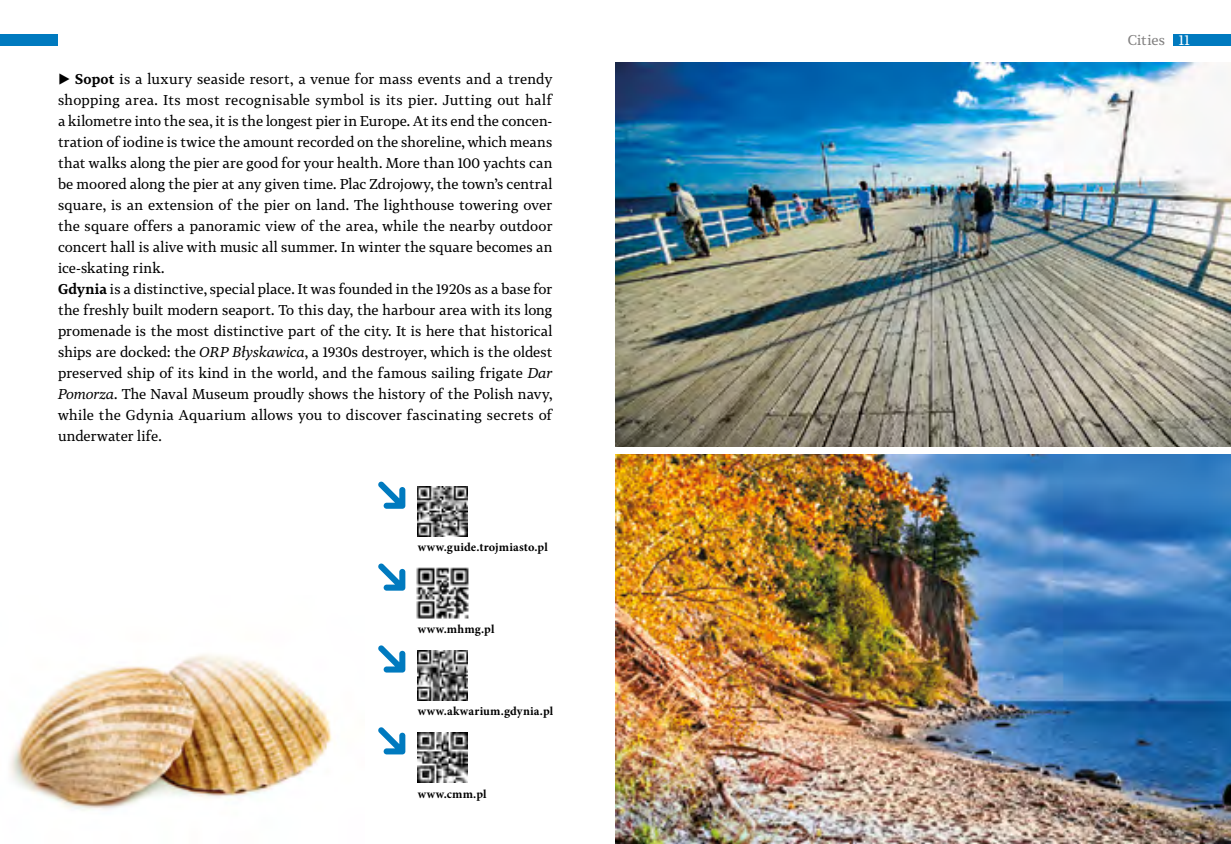
<style>
.page{position:relative;width:1231px;height:844px;background:#fff}
.page>*{position:absolute;margin:0;border:0;box-sizing:border-box;transform-origin:0 0}
.t1{font:14px/21px "Tabac G3";letter-spacing:.005em;color:#000}
.t2{font:14px "Tabac G3";letter-spacing:.02em;color:#818080}
.t3{font:700 12.25px "Minion Pro";letter-spacing:.02em;color:#000}
.s1{font-weight:700}
.s2{font-style:italic}
.s3{color:#fff}
</style>
<div class="page">
<img style="left:10px;top:654px;width:322px;height:157px">
<svg style="left:378px;top:481px;width:27px;height:27px"></svg>
<img style="left:418px;top:486px;width:49px;height:50px">
<svg style="left:378px;top:645px;width:27px;height:27px"></svg>
<img style="left:418px;top:650px;width:49px;height:50px">
<svg style="left:378px;top:727px;width:27px;height:27px"></svg>
<img style="left:418px;top:732px;width:49px;height:50px">
<img style="left:615px;top:63px;width:615px;height:384px">
<svg style="left:378px;top:563px;width:27px;height:27px"></svg>
<img style="left:416px;top:567px;width:53px;height:52px">
<img style="left:616px;top:455px;width:614px;height:388px">
<div style="left:1172px;top:33px;width:58px;height:12px;background:#007abf"></div>
<div style="left:0;top:33px;width:58px;height:12px;background:#007abf"></div>
<p class="t1" style="left:58px;top:68px;width:496px">▶ <span class="s1">Sopot</span> is a luxury seaside resort, a venue for mass events and a trendy shopping area. Its most recognisable symbol is its pier. Jutting out half a kilometre into the sea, it is the longest pier in Europe. At its end the concen&shy;tration of iodine is twice the amount recorded on the shoreline, which means that walks along the pier are good for your health. More than 100 yachts can be moored along the pier at any given time. Plac Zdrojowy, the town’s central square, is an extension of the pier on land. The lighthouse towering over the square offers a panoramic view of the area, while the nearby outdoor concert hall is alive with music all summer. In winter the square becomes an ice-skating rink.<br><span class="s1">Gdynia</span> is a distinctive, special place. It was founded in the 1920s as a base for the freshly built modern seaport. To this day, the harbour area with its long promenade is the most distinctive part of the city. It is here that historical ships are docked: the <span class="s2">ORP Błyskawica</span>, a 1930s destroyer, which is the oldest preserved ship of its kind in the world, and the famous sailing frigate <span class="s2">Dar Pomorza</span>. The Naval Museum proudly shows the history of the Polish navy, while the Gdynia Aquarium allows you to discover fascinating secrets of underwater life.</p>
<p class="t3" style="left:418px;top:538px;width:131px">www.guide.trojmiasto.pl</p>
<p class="t3" style="left:418px;top:620px;width:78px">www.mhmg.pl</p>
<p class="t3" style="left:418px;top:702px;width:137px">www.akwarium.gdynia.pl</p>
<p class="t3" style="left:418px;top:785px;width:70px">www.cmm.pl</p>
<p class="t2" style="left:1127px;top:30px;width:64px">Cities <span class="s3">11</span></p>
</div>
